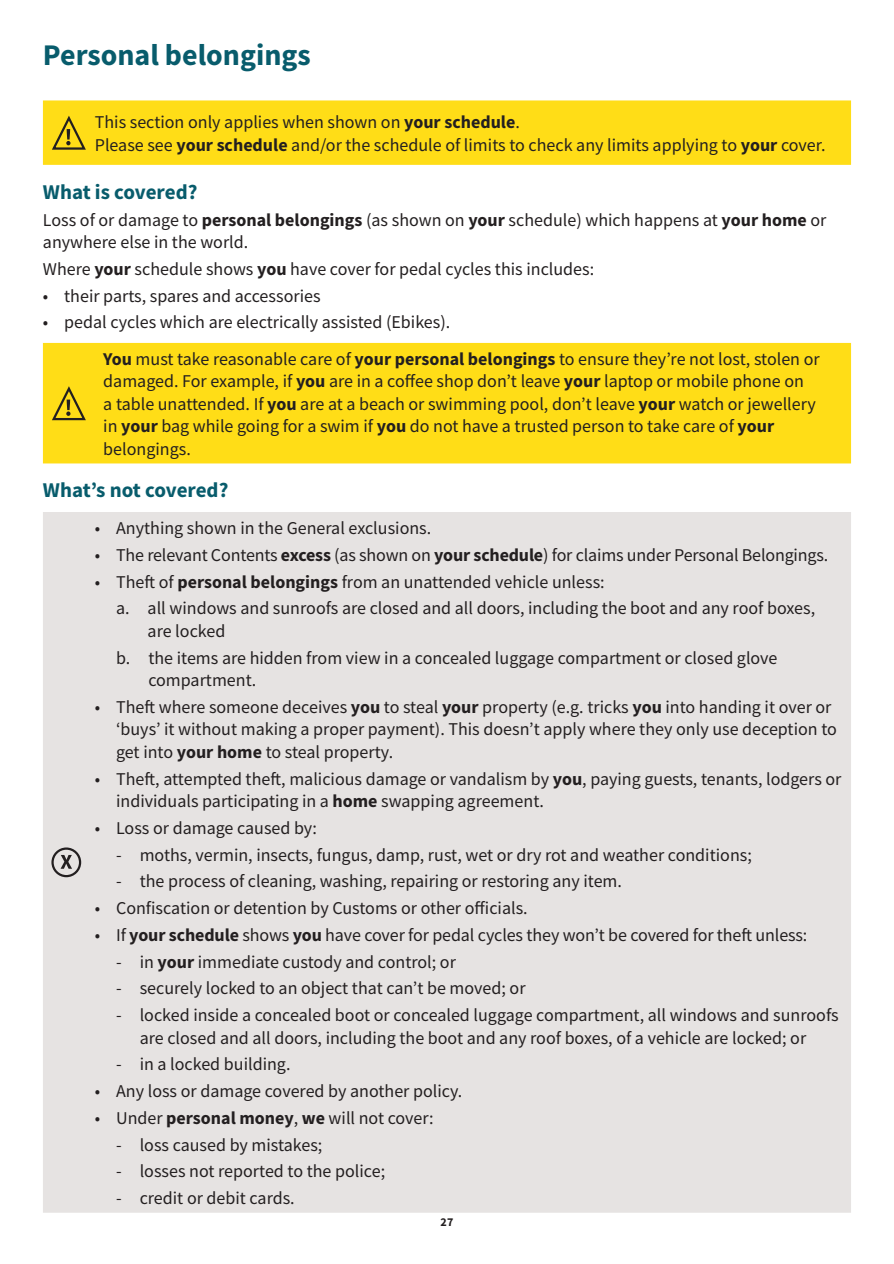
<style>
.page{position:relative;width:894px;height:1264px;background:#fff}
.page>*{position:absolute;margin:0;border:0;box-sizing:border-box;transform-origin:0 0}
.t1{font:700 30px "Source Sans Pro";color:#085c6c}
.t2{font:700 21px "Source Sans Pro";letter-spacing:-.01em;color:#085c6c}
.t3{font:18px/22.5px "Source Sans Pro";color:#231f20}
.t4{font:700 12px "Source Sans Pro";color:#231f20}
.s1{font-weight:700}
</style>
<div class="page">
<div style="left:43px;top:100px;width:808px;height:65px;background:#ffdd17"></div>
<svg style="left:50px;top:115px;width:38px;height:36px"></svg>
<div style="left:43px;top:343px;width:808px;height:120px;background:#ffdd17"></div>
<svg style="left:50px;top:386px;width:38px;height:35px"></svg>
<div style="left:43px;top:512px;width:808px;height:700px;background:#e6e3e2"></div>
<div style="left:51px;top:847px;width:30px;height:30px;border:2px solid #231f20;border-radius:50%"></div>
<svg style="left:61px;top:855px;width:11px;height:14px"></svg>
<h1 class="t1" style="left:43px;top:35px;width:269px">Personal belongings</h1>
<p class="t3" style="left:95px;top:111px;width:732px">This section only applies when shown on <span class="s1">your schedule</span>.<br>Please see <span class="s1">your schedule</span> and/or the schedule of limits to check any limits applying to <span class="s1">your</span> cover.</p>
<p class="t2" style="left:43px;top:178px;width:156px">What is covered?</p>
<p class="t3" style="left:43px;top:208px;width:785px">Loss of or damage to <span class="s1">personal belongings</span> (as shown on <span class="s1">your</span> schedule) which happens at <span class="s1">your home</span> or anywhere else in the world.</p>
<p class="t3" style="left:43px;top:258px;width:553px">Where <span class="s1">your</span> schedule shows <span class="s1">you</span> have cover for pedal cycles this includes:</p>
<p class="t3" style="left:43px;top:284px;width:279px">• their parts, spares and accessories</p>
<p class="t3" style="left:103px;top:304px;width:718px;line-height:36.5px;text-indent:-60px">• pedal cycles which are electrically assisted (Ebikes).<br><span class="s1">You</span> must take reasonable care of <span class="s1">your personal belongings</span> to ensure they’re not lost, stolen or</p>
<p class="t3" style="left:103px;top:370px;width:714px">damaged. For example, if <span class="s1">you</span> are in a coffee shop don’t leave <span class="s1">your</span> laptop or mobile phone on a table unattended. If <span class="s1">you</span> are at a beach or swimming pool, don’t leave <span class="s1">your</span> watch or jewellery in <span class="s1">your</span> bag while going for a swim if <span class="s1">you</span> do not have a trusted person to take care of <span class="s1">your </span>belongings.</p>
<p class="t2" style="left:43px;top:476px;width:187px">What’s not covered?</p>
<p class="t3" style="left:95px;top:517px;width:338px">• Anything shown in the General exclusions.</p>
<p class="t3" style="left:95px;top:543px;width:735px">• The relevant Contents <span class="s1">excess</span> (as shown on <span class="s1">your schedule</span>) for claims under Personal Belongings.</p>
<p class="t3" style="left:116px;top:568px;width:700px;line-height:26.7px;text-indent:-21px">• Theft of <span class="s1">personal belongings</span> from an unattended vehicle unless:<br>a. all windows and sunroofs are closed and all doors, including the boot and any roof boxes,</p>
<p class="t3" style="left:116px;top:617px;width:663px;line-height:26.7px;text-indent:32px">are locked<br>b. the items are hidden from view in a concealed luggage compartment or closed glove</p>
<p class="t3" style="left:148px;top:669px;width:110px">compartment.</p>
<p class="t3" style="left:116px;top:695px;width:722px;text-indent:-21px">• Theft where someone deceives <span class="s1">you</span> to steal <span class="s1">your</span> property (e.g. tricks <span class="s1">you</span> into handing it over or ‘buys’ it without making a proper payment). This doesn’t apply where they only use deception to get into <span class="s1">your home</span> to steal property.</p>
<p class="t3" style="left:116px;top:767px;width:727px;text-indent:-21px">• Theft, attempted theft, malicious damage or vandalism by <span class="s1">you</span>, paying guests, tenants, lodgers or individuals participating in a <span class="s1">home</span> swapping agreement.</p>
<p class="t3" style="left:95px;top:816px;width:223px">• Loss or damage caused by:</p>
<p class="t3" style="left:116px;top:843px;width:637px">- moths, vermin, insects, fungus, damp, rust, wet or dry rot and weather conditions;</p>
<p class="t3" style="left:116px;top:870px;width:507px">- the process of cleaning, washing, repairing or restoring any item.</p>
<p class="t3" style="left:95px;top:897px;width:434px">• Confiscation or detention by Customs or other officials.</p>
<p class="t3" style="left:95px;top:923px;width:714px">• If <span class="s1">your schedule</span> shows <span class="s1">you</span> have cover for pedal cycles they won’t be covered for theft unless:</p>
<p class="t3" style="left:116px;top:950px;width:341px">- in <span class="s1">your</span> immediate custody and control; or</p>
<p class="t3" style="left:116px;top:977px;width:411px">- securely locked to an object that can’t be moved; or</p>
<p class="t3" style="left:116px;top:1004px;width:724px;text-align:center">- locked inside a concealed boot or concealed luggage compartment, all windows and sunroofs are closed and all doors, including the boot and any roof boxes, of a vehicle are locked; or</p>
<p class="t3" style="left:116px;top:1053px;width:176px">- in a locked building.</p>
<p class="t3" style="left:95px;top:1079px;width:369px">• Any loss or damage covered by another policy.</p>
<p class="t3" style="left:95px;top:1106px;width:340px">• Under <span class="s1">personal money</span>, <span class="s1">we</span> will not cover:</p>
<p class="t3" style="left:116px;top:1133px;width:208px">- loss caused by mistakes;</p>
<p class="t3" style="left:116px;top:1160px;width:271px">- losses not reported to the police;</p>
<p class="t3" style="left:116px;top:1186px;width:180px">- credit or debit cards.</p>
<p class="t4" style="left:441px;top:1213px;width:14px">27</p>
</div>
